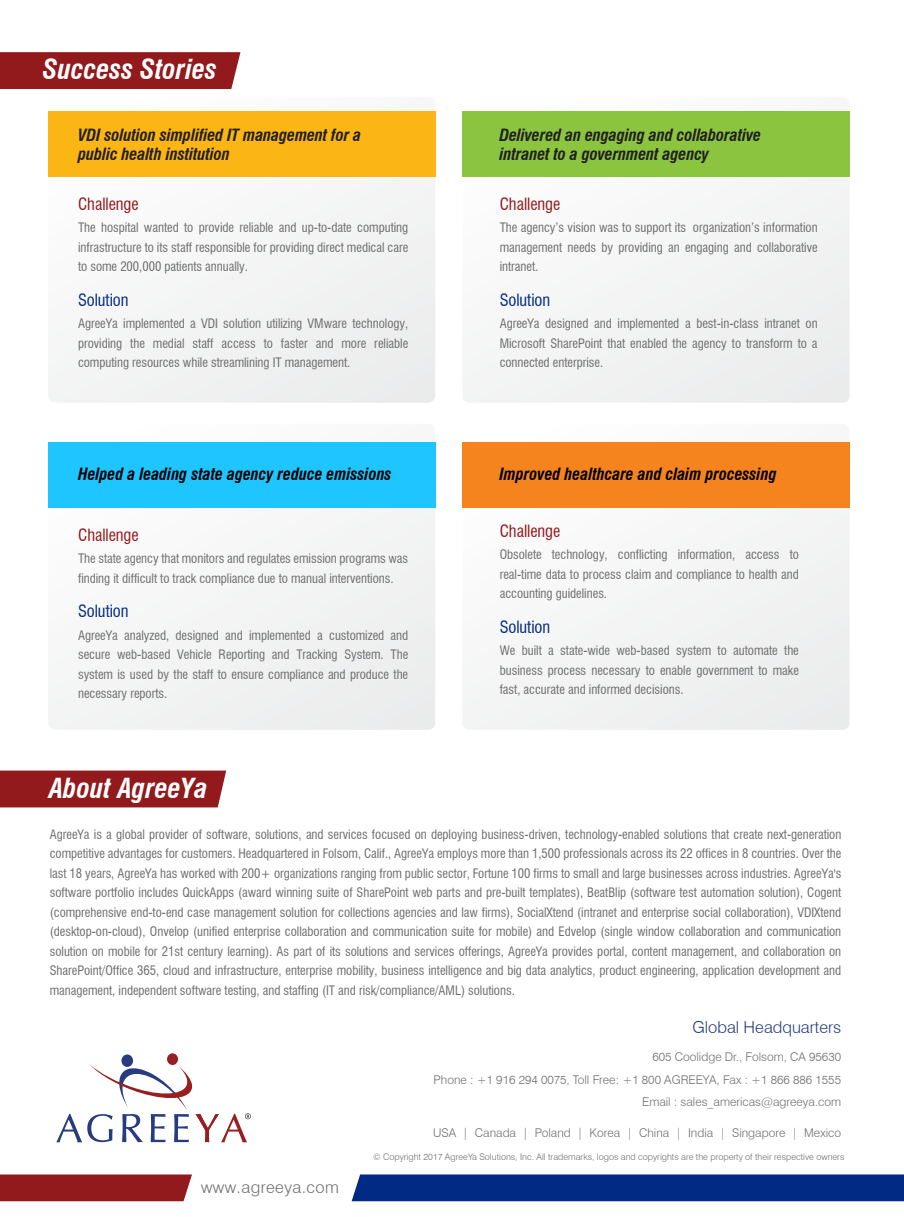
<style>
.page{position:relative;width:904px;height:1217px;background:#fff}
.page>*{position:absolute;margin:0;border:0;box-sizing:border-box;transform-origin:0 0}
.t1{font:italic 700 condensed 27px "Swiss 721 BT";color:#fff}
.t2{font:italic 700 condensed 16.5px/19.5px "Swiss 721 BT";letter-spacing:-.01em;color:#221f1f}
.t3{font:italic 700 condensed 16.5px "Swiss 721 BT";color:#000}
.t4{font:condensed 16.5px "Swiss 721 BT";letter-spacing:-.005em;color:#92191c}
.t5{font:condensed 16.5px "Swiss 721 BT";letter-spacing:-.005em;color:#002a83}
.t6{font:300 16.5px "Swiss 721 BT";color:#273b80}
.t7{font:300 16.5px "Swiss 721 BT";letter-spacing:.025em;color:#6e6e6e}
.t8{font:condensed 12.75px/19.5px "Swiss 721 BT";letter-spacing:-.005em;color:#6e6e6e;text-align:justify}
.t9{font:300 12px/22.5px "Swiss 721 BT";color:#6e6e71;text-align:right}
.t10{font:300 9px "Swiss 721 BT";color:#6e6e71}
</style>
<div class="page">
<div style="left:48px;top:424px;width:387px;height:306px;background:#f4f4f4;border-radius:7px"></div>
<div style="left:462px;top:424px;width:387px;height:306px;background:#f4f4f4;border-radius:7px"></div>
<div style="left:462px;top:97px;width:387px;height:306px;background:#f4f4f4;border-radius:7px"></div>
<div style="left:48px;top:97px;width:387px;height:306px;background:#f4f4f4;border-radius:7px"></div>
<div style="left:48px;top:111px;width:387px;height:65px;background:#fbb615"></div>
<div style="left:462px;top:111px;width:387px;height:65px;background:#8bc53f"></div>
<div style="left:48px;top:442px;width:387px;height:65px;background:#1fc5ff"></div>
<div style="left:462px;top:442px;width:387px;height:65px;background:#f5841f"></div>
<div style="left:0;top:52px;width:240px;height:37px;background:#92191c"></div>
<div style="left:121px;top:1054px;width:12px;height:13px;background:#273b80;border-radius:50%"></div>
<div style="left:167px;top:1053px;width:11px;height:12px;background:#981f21;border-radius:50%"></div>
<svg style="left:56px;top:1063px;width:195px;height:79px"></svg>
<div style="left:0;top:1174px;width:192px;height:27px;background:#92191c"></div>
<div style="left:351px;top:1174px;width:552px;height:27px;background:#002a83"></div>
<div style="left:0;top:770px;width:226px;height:37px;background:#92191c"></div>
<h1 class="t1" style="left:43px;top:53px;width:176px">Success Stories</h1>
<p class="t2" style="left:78px;top:125px;width:285px">VDI solution simplified IT management for a public health institution</p>
<p class="t2" style="left:499px;top:125px;width:263px">Delivered an engaging and collaborative intranet to a government agency</p>
<p class="t4" style="left:78px;top:194px;width:62px">Challenge</p>
<p class="t8" style="left:78px;top:218px;width:332px">The hospital wanted to provide reliable and up-to-date computing infrastructure to its staff responsible for providing direct medical care to some 200,000 patients annually.</p>
<p class="t5" style="left:78px;top:290px;width:52px">Solution</p>
<p class="t8" style="left:78px;top:314px;width:332px">AgreeYa implemented a VDI solution utilizing VMware technology, providing the medial staff access to faster and more reliable computing resources while streamlining IT management.</p>
<p class="t4" style="left:499px;top:194px;width:62px">Challenge</p>
<p class="t8" style="left:499px;top:218px;width:319px">The agency’s vision was to support its organization’s information management needs by providing an engaging and collaborative intranet.</p>
<p class="t5" style="left:499px;top:290px;width:52px">Solution</p>
<p class="t8" style="left:499px;top:314px;width:319px">AgreeYa designed and implemented a best-in-class intranet on Microsoft SharePoint that enabled the agency to transform to a connected enterprise.</p>
<p class="t3" style="left:78px;top:464px;width:315px">Helped a leading state agency reduce emissions</p>
<p class="t3" style="left:499px;top:464px;width:279px">Improved healthcare and claim processing</p>
<p class="t4" style="left:78px;top:525px;width:62px">Challenge</p>
<p class="t8" style="left:78px;top:549px;width:331px">The state agency that monitors and regulates emission programs was finding it difficult to track compliance due to manual interventions.</p>
<p class="t5" style="left:78px;top:601px;width:52px">Solution</p>
<p class="t8" style="left:78px;top:625px;width:332px">AgreeYa analyzed, designed and implemented a customized and secure web-based Vehicle Reporting and Tracking System. The system is used by the staff to ensure compliance and produce the necessary reports.</p>
<p class="t4" style="left:499px;top:521px;width:62px">Challenge</p>
<p class="t8" style="left:499px;top:545px;width:301px">Obsolete technology, conflicting information, access to real-time data to process claim and compliance to health and accounting guidelines.</p>
<p class="t5" style="left:499px;top:617px;width:52px">Solution</p>
<p class="t8" style="left:499px;top:641px;width:301px">We built a state-wide web-based system to automate the business process necessary to enable government to make fast, accurate and informed decisions.</p>
<h1 class="t1" style="left:49px;top:772px;width:160px">About AgreeYa</h1>
<p class="t8" style="left:50px;top:824px;width:793px">AgreeYa is a global provider of software, solutions, and services focused on deploying business-driven, technology-enabled solutions that create next-generation competitive advantages for customers. Headquartered in Folsom, Calif., AgreeYa employs more than 1,500 professionals across its 22 offices in 8 countries. Over the last 18 years, AgreeYa has worked with 200+ organizations ranging from public sector, Fortune 100 firms to small and large businesses across industries. AgreeYa's software portfolio includes QuickApps (award winning suite of SharePoint web parts and pre-built templates), BeatBlip (software test automation solution), Cogent (comprehensive end-to-end case management solution for collections agencies and law firms), SocialXtend (intranet and enterprise social collaboration), VDIXtend (desktop-on-cloud), Onvelop (unified enterprise collaboration and communication suite for mobile) and Edvelop (single window collaboration and communication solution on mobile for 21st century learning). As part of its solutions and services offerings, AgreeYa provides portal, content management, and collaboration on SharePoint/Office 365, cloud and infrastructure, enterprise mobility, business intelligence and big data analytics, product engineering, application development and management, independent software testing, and staffing (IT and risk/compliance/AML) solutions.</p>
<p class="t6" style="left:692px;top:1017px;width:150px">Global Headquarters</p>
<p class="t9" style="left:433px;top:1045px;width:409px">605 Coolidge Dr., Folsom, CA 95630<br>Phone : +1 916 294 0075, Toll Free: +1 800 AGREEYA, Fax : +1 866 886 1555<br>Email : sales_americas@agreeya.com</p>
<p class="t9" style="left:433px;top:1121px;width:409px">USA | Canada | Poland | Korea | China | India | Singapore | Mexico</p>
<p class="t7" style="left:201px;top:1177px;width:139px">www.agreeya.com</p>
<p class="t10" style="left:373px;top:1151px;width:472px">© Copyright 2017 AgreeYa Solutions, Inc. All trademarks, logos and copyrights are the property of their respective owners</p>
</div>
